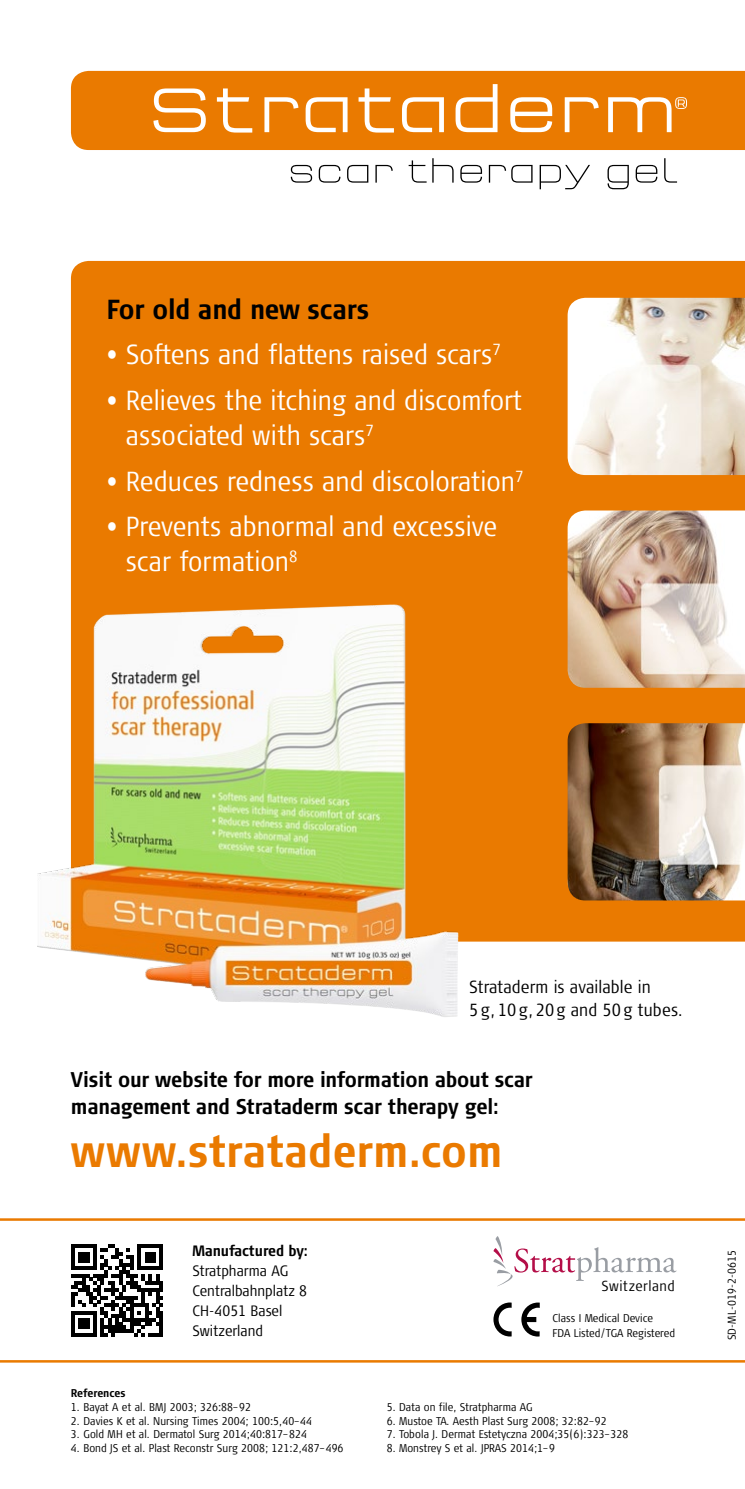
<style>
.page{position:relative;width:745px;height:1489px;background:#fff}
.page>*{position:absolute;margin:0;border:0;box-sizing:border-box;transform-origin:0 0}
.t1{font:700 condensed 45px "Signa Pro";letter-spacing:.005em;color:#ea7a00}
.t2{font:300 condensed 27.5px/35px "Signa Pro";letter-spacing:.005em;color:#fff}
.t3{font:700 condensed 27.5px "Signa Pro";letter-spacing:-.01em;color:#000}
.t4{font:700 condensed 21.25px/27.5px "Signa Pro";letter-spacing:-.01em;color:#000}
.t5{font:300 condensed 17.5px/22.5px "Signa Pro";letter-spacing:.005em;color:#000}
.t6{font:300 condensed 15px/20px "Signa Pro";color:#000}
.t7{font:700 condensed 15px "Signa Pro";letter-spacing:-.015em;color:#000}
.t8{font:300 condensed 14.5px "Signa Pro";letter-spacing:.03em;color:#000}
.t9{font:300 condensed 11.25px/15px "Signa Pro";letter-spacing:.005em;color:#000}
.t10{font:700 condensed 11.25px "Signa Pro";letter-spacing:.005em;color:#000}
</style>
<div class="page">
<div style="left:71px;top:71px;width:673px;height:79px;background:#ea7a00"></div>
<svg style="left:153px;top:84px;width:533px;height:49px"></svg>
<svg style="left:290px;top:165px;width:22px;height:18px"></svg>
<svg style="left:318px;top:165px;width:22px;height:18px"></svg>
<svg style="left:347px;top:165px;width:21px;height:18px"></svg>
<svg style="left:375px;top:165px;width:17px;height:18px"></svg>
<svg style="left:408px;top:160px;width:18px;height:23px"></svg>
<svg style="left:432px;top:158px;width:21px;height:25px"></svg>
<svg style="left:460px;top:165px;width:22px;height:18px"></svg>
<svg style="left:488px;top:165px;width:44px;height:18px"></svg>
<svg style="left:539px;top:165px;width:50px;height:24px"></svg>
<svg style="left:607px;top:165px;width:21px;height:24px"></svg>
<svg style="left:635px;top:165px;width:22px;height:18px"></svg>
<svg style="left:664px;top:158px;width:12px;height:25px"></svg>
<div style="left:71px;top:261px;width:673px;height:680px;background:#ea7a00"></div>
<img style="left:37px;top:592px;width:431px;height:425px">
<svg style="left:493px;top:1236px;width:183px;height:50px"></svg>
<img style="left:567px;top:298px;width:177px;height:177px">
<img style="left:567px;top:510px;width:177px;height:177px">
<img style="left:567px;top:723px;width:177px;height:177px">
<svg style="left:521px;top:1302px;width:18px;height:34px"></svg>
<svg style="left:493px;top:1302px;width:18px;height:34px"></svg>
<hr style="left:0;top:1218px;width:744px;height:2px;background:#ea7a00">
<hr style="left:0;top:1359px;width:744px;height:3px;background:#ea7a00">
<svg style="left:71px;top:1244px;width:92px;height:92px"></svg>
<h2 class="t3" style="left:106px;top:292px;width:264px">For old and new scars</h2>
<h2 class="t2" style="left:106px;top:337px;width:395px">• Softens and flattens raised scars<sup>7</sup></h2>
<h2 class="t2" style="left:126px;top:383px;width:397px;text-indent:-20px">• Relieves the itching and discomfort associated with scars<sup>7</sup></h2>
<h2 class="t2" style="left:106px;top:463px;width:418px">• Reduces redness and discoloration<sup>7</sup></h2>
<h2 class="t2" style="left:126px;top:509px;width:372px;text-indent:-20px">• Prevents abnormal and excessive scar formation<sup>8</sup></h2>
<h3 class="t5" style="left:469px;top:975px;width:215px">Strataderm is available in<br>5 g, 10 g, 20 g and 50 g tubes.</h3>
<h3 class="t4" style="left:71px;top:1065px;width:463px">Visit our website for more information about scar management and Strataderm scar therapy gel:</h3>
<h1 class="t1" style="left:71px;top:1123px;width:433px">www.strataderm.com</h1>
<h3 class="t7" style="left:192px;top:1241px;width:117px">Manufactured by:</h3>
<h3 class="t6" style="left:192px;top:1260px;width:116px">Stratpharma AG<br>Centralbahnplatz 8<br>CH-4051 Basel<br>Switzerland</h3>
<p class="t8" style="left:601px;top:1276px;width:75px">Switzerland</p>
<p class="t9" style="left:552px;top:1309px;width:124px">Class I Medical Device<br>FDA Listed/TGA Registered</p>
<p class="t10" style="left:71px;top:1386px;width:56px">References</p>
<p class="t9" style="left:71px;top:1399px;width:181px">1. Bayat A et al. BMJ 2003; 326:88–92</p>
<p class="t9" style="left:71px;top:1413px;width:242px">2. Davies K et al. Nursing Times 2004; 100:5,40–44</p>
<p class="t9" style="left:71px;top:1426px;width:237px">3. Gold MH et al. Dermatol Surg 2014;40:817–824</p>
<p class="t9" style="left:71px;top:1440px;width:274px">4. Bond JS et al. Plast Reconstr Surg 2008; 121:2,487–496</p>
<p class="t9" style="left:386px;top:1399px;width:147px">5. Data on file, Stratpharma AG</p>
<p class="t9" style="left:386px;top:1412px;width:221px">6. Mustoe TA. Aesth Plast Surg 2008; 32:82–92</p>
<p class="t9" style="left:386px;top:1426px;width:243px">7. Tobola J. Dermat Estetyczna 2004;35(6):323–328</p>
<p class="t9" style="left:386px;top:1440px;width:170px">8. Monstrey S et al. JPRAS 2014;1–9</p>
<p class="t9" style="left:724px;top:1339px;width:92px;rotate:-90deg">SD-ML-019-2-0615</p>
</div>
